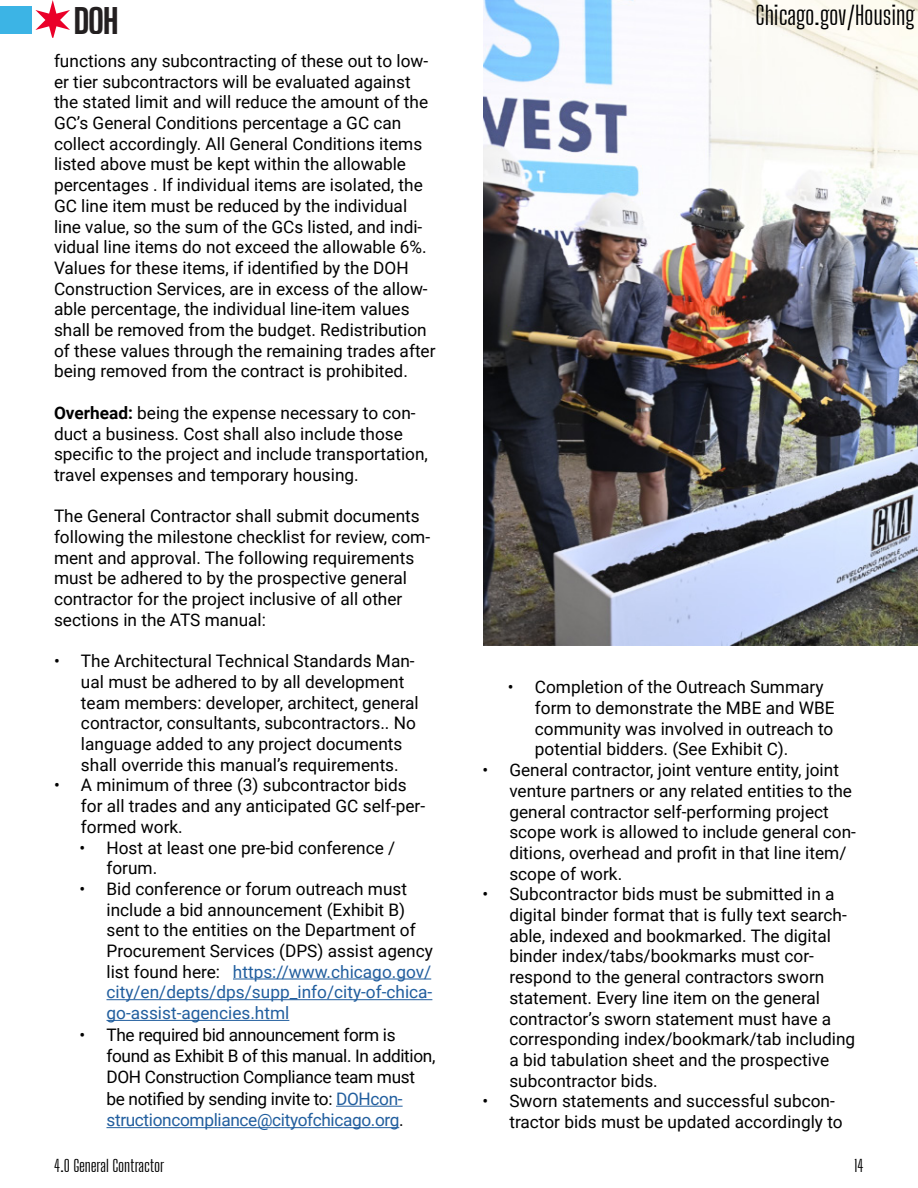
<style>
.page{position:relative;width:918px;height:1188px;background:#fff}
.page>*{position:absolute;margin:0;border:0;box-sizing:border-box;transform-origin:0 0}
.t1{font:800 33.9px "Big Shoulders Display";color:#231f20}
.t2{font:25.5px "Big Shoulders Display";letter-spacing:-.005em;color:#000}
.t3{font:17.25px/20.7px "Roboto";color:#000}
.t4{font:17.25px/21.5px "Roboto";letter-spacing:-.02em;color:#000}
.t5{font:16.5px "Big Shoulders Display";letter-spacing:-.005em;color:#000}
.s1{font-weight:700}
.s2{color:#215e9e}
</style>
<div class="page">
<img style="left:484px;top:0;width:434px;height:646px">
<hr style="left:233px;top:979px;width:198px;height:1px;background:#215e9e">
<hr style="left:106px;top:999px;width:326px;height:1px;background:#215e9e">
<hr style="left:106px;top:1020px;width:183px;height:1px;background:#215e9e">
<hr style="left:336px;top:1106px;width:67px;height:1px;background:#215e9e">
<hr style="left:106px;top:1127px;width:293px;height:1px;background:#215e9e">
<svg style="left:35px;top:0;width:35px;height:38px"></svg>
<div style="left:0;top:6px;width:32px;height:28px;background:#3cb4e5"></div>
<h1 class="t1" style="left:73px;top:-3px;width:47px">DOH</h1>
<p class="t3" style="left:54px;top:50px;width:383px">functions any subcontracting of these out to low&shy;er tier subcontractors will be evaluated against the stated limit and will reduce the amount of the GC’s General Conditions percentage a GC can collect accordingly. All General Conditions items listed above must be kept within the allowable percentages . If individual items are isolated, the GC line item must be reduced by the individual line value, so the sum of the GCs listed, and indi&shy;vidual line items do not exceed the allowable 6%.<br>Values for these items, if identified by the DOH Construction Services, are in excess of the allow&shy;able percentage, the individual line-item values shall be removed from the budget. Redistribution of these values through the remaining trades after being removed from the contract is prohibited.</p>
<p class="t3" style="left:54px;top:402px;width:376px"><span class="s1">Overhead:</span> being the expense necessary to con&shy;duct a business. Cost shall also include those specific to the project and include transportation, travel expenses and temporary housing.</p>
<p class="t3" style="left:54px;top:505px;width:378px">The General Contractor shall submit documents following the milestone checklist for review, com&shy;ment and approval. The following requirements must be adhered to by the prospective general contractor for the project inclusive of all other sections in the ATS manual:</p>
<p class="t3" style="left:81px;top:650px;width:339px;text-indent:-27px">• The Architectural Technical Standards Man&shy;ual must be adhered to by all development team members: developer, architect, general contractor, consultants, subcontractors.. No language added to any project documents shall override this manual’s requirements.</p>
<p class="t3" style="left:81px;top:774px;width:346px;text-indent:-27px">• A minimum of three (3) subcontractor bids for all trades and any anticipated GC self-per&shy;formed work.</p>
<p class="t3" style="left:106px;top:836px;width:290px;text-indent:-27px">• Host at least one pre-bid conference / forum.</p>
<p class="t3" style="left:106px;top:878px;width:328px;text-indent:-27px">• Bid conference or forum outreach must include a bid announcement (Exhibit B) sent to the entities on the Department of Procurement Services (DPS) assist agency list found here: <span class="s2">https://www.chicago.gov/ city/en/depts/dps/supp_info/city-of-chica&shy;go-assist-agencies.html</span></p>
<p class="t4" style="left:106px;top:1023px;width:331px;text-indent:-27px">• The required bid announcement form is found as Exhibit B of this manual. In addition, DOH Construction Compliance team must be notified by sending invite to: <span class="s2">DOHcon&shy;structioncompliance@cityofchicago.org</span>.</p>
<p class="t5" style="left:54px;top:1155px;width:112px">4.0 General Contractor</p>
<h2 class="t2" style="left:756px;top:-1px;width:161px">Chicago.gov/Housing</h2>
<p class="t3" style="left:535px;top:676px;width:301px;text-indent:-27px">• Completion of the Outreach Summary form to demonstrate the MBE and WBE community was involved in outreach to potential bidders. (See Exhibit C).</p>
<p class="t3" style="left:509px;top:759px;width:348px;text-indent:-27px">• General contractor, joint venture entity, joint venture partners or any related entities to the general contractor self-performing project scope work is allowed to include general con&shy;ditions, overhead and profit in that line item/ scope of work.</p>
<p class="t3" style="left:509px;top:883px;width:347px;text-indent:-27px">• Subcontractor bids must be submitted in a digital binder format that is fully text search&shy;able, indexed and bookmarked. The digital binder index/tabs/bookmarks must cor&shy;respond to the general contractors sworn statement. Every line item on the general contractor’s sworn statement must have a corresponding index/bookmark/tab including a bid tabulation sheet and the prospective subcontractor bids.</p>
<p class="t3" style="left:509px;top:1090px;width:335px;text-indent:-27px">• Sworn statements and successful subcon&shy;tractor bids must be updated accordingly to</p>
<p class="t5" style="left:854px;top:1155px;width:11px">14</p>
</div>
